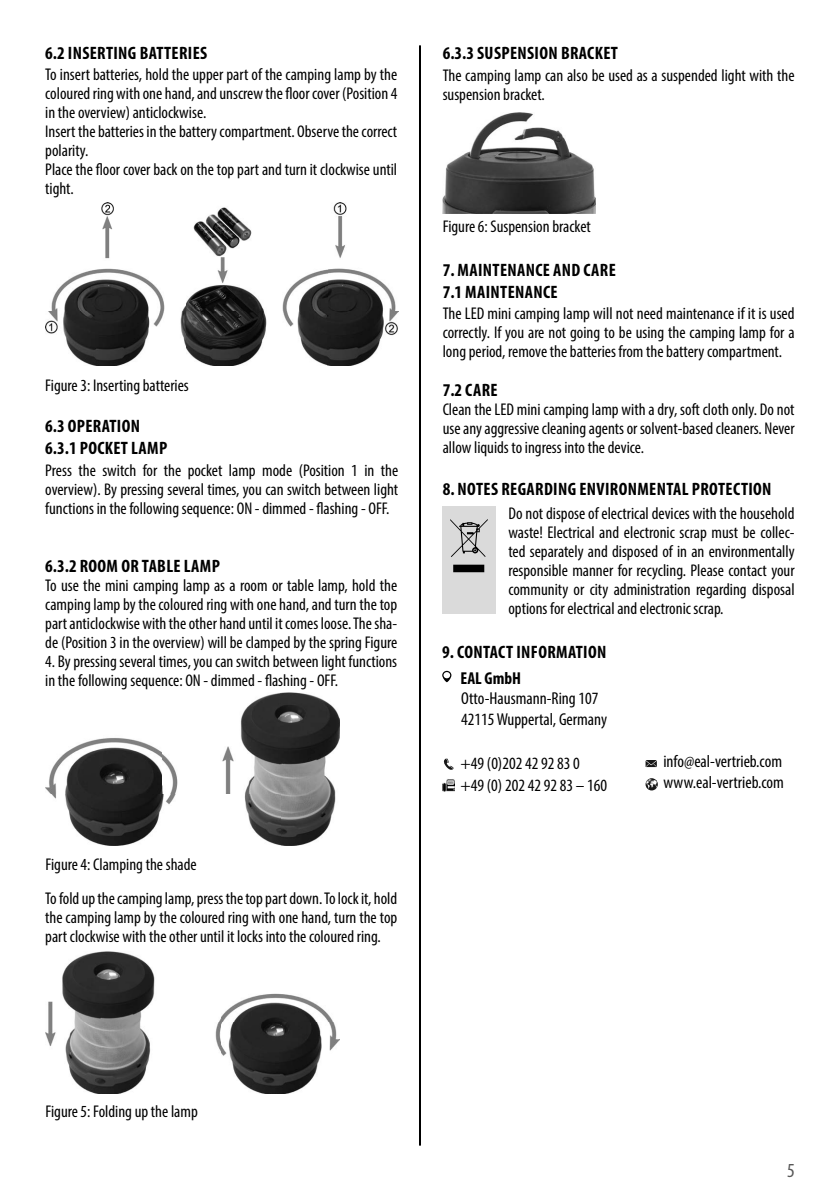
<style>
.page{position:relative;width:840px;height:1191px;background:#fff}
.page>*{position:absolute;margin:0;border:0;box-sizing:border-box;transform-origin:0 0}
.t1{font:condensed 20px "Myriad Pro";color:#575757}
.t2{font:700 condensed 18px/21.8px "Myriad Pro";letter-spacing:.02em;color:#000}
.t3{font:condensed 17.2px/20.8px "Myriad Pro";color:#000}
.t4{font:700 condensed 17.2px "Myriad Pro";color:#000}
.t5{font:condensed 17px/19px "Myriad Pro";color:#000;text-align:justify}
</style>
<div class="page">
<hr style="left:419px;top:45px;width:2px;height:1100px;background:#000">
<img style="left:45px;top:203px;width:353px;height:163px">
<img style="left:45px;top:692px;width:294px;height:153px">
<img style="left:45px;top:951px;width:294px;height:142px">
<img style="left:442px;top:112px;width:153px;height:101px">
<div style="left:442px;top:506px;width:53px;height:108px;background:#dadada"></div>
<svg style="left:450px;top:519px;width:37px;height:53px"></svg>
<svg style="left:645px;top:778px;width:12px;height:12px"></svg>
<svg style="left:645px;top:760px;width:11px;height:7px"></svg>
<svg style="left:443px;top:758px;width:10px;height:12px"></svg>
<svg style="left:442px;top:671px;width:9px;height:11px"></svg>
<svg style="left:442px;top:779px;width:12px;height:13px"></svg>
<p class="t2" style="left:45px;top:41px;width:163px">6.2 INSERTING BATTERIES</p>
<p class="t5" style="left:45px;top:65px;width:353px;text-align:left">To insert batteries, hold the upper part of the camping lamp by the coloured ring with one hand, and unscrew the oor cover (Position 4 in the overview) anticlockwise.<br>Insert the batteries in the battery compartment. Observe the correct polarity.<br>Place the oor cover back on the top part and turn it clockwise until tight.</p>
<p class="t5" style="left:45px;top:375px;width:145px">Figure 3: Inserting batteries</p>
<p class="t2" style="left:45px;top:414px;width:123px">6.3 OPERATION<br>6.3.1 POCKET LAMP</p>
<p class="t5" style="left:45px;top:461px;width:354px">Press the switch for the pocket lamp mode (Position 1 in the overview). By pressing several times, you can switch between light functions in the following sequence: ON - dimmed - ashing - OFF.</p>
<p class="t2" style="left:45px;top:554px;width:176px">6.3.2 ROOM OR TABLE LAMP</p>
<p class="t5" style="left:45px;top:576px;width:353px">To use the mini camping lamp as a room or table lamp, hold the camping lamp by the coloured ring with one hand, and turn the top part anticlockwise with the other hand until it comes loose. The sha&shy;de (Position 3 in the overview) will be clamped by the spring Figure</p>
<p class="t5" style="left:45px;top:652px;width:353px">4. By pressing several times, you can switch between light functions in the following sequence: ON - dimmed - ashing - OFF.</p>
<p class="t5" style="left:45px;top:855px;width:153px">Figure 4: Clamping the shade</p>
<p class="t5" style="left:45px;top:888px;width:353px">To fold up the camping lamp, press the top part down. To lock it, hold the camping lamp by the coloured ring with one hand, turn the top part clockwise with the other until it locks into the coloured ring.</p>
<p class="t2" style="left:442px;top:42px;width:176px">6.3.3 SUSPENSION BRACKET</p>
<p class="t5" style="left:442px;top:66px;width:353px">The camping lamp can also be used as a suspended light with the suspension bracket.</p>
<p class="t5" style="left:442px;top:216px;width:150px">Figure 6: Suspension bracket</p>
<p class="t2" style="left:442px;top:258px;width:174px">7. MAINTENANCE AND CARE<br>7.1 MAINTENANCE</p>
<p class="t5" style="left:442px;top:303px;width:353px">The LED mini camping lamp will not need maintenance if it is used correctly. If you are not going to be using the camping lamp for a long period, remove the batteries from the battery compartment.</p>
<p class="t2" style="left:442px;top:379px;width:56px">7.2 CARE</p>
<p class="t5" style="left:442px;top:399px;width:353px">Clean the LED mini camping lamp with a dry, soft cloth only. Do not use any aggressive cleaning agents or solvent-based cleaners. Never allow liquids to ingress into the device.</p>
<p class="t2" style="left:442px;top:477px;width:330px">8. NOTES REGARDING ENVIRONMENTAL PROTECTION</p>
<p class="t5" style="left:508px;top:504px;width:287px">Do not dispose of electrical devices with the household waste! Electrical and electronic scrap must be collec&shy;ted separately and disposed of in an environmentally responsible manner for recycling. Please contact your community or city administration regarding disposal options for electrical and electronic scrap.</p>
<p class="t2" style="left:442px;top:640px;width:165px">9. CONTACT INFORMATION</p>
<p class="t4" style="left:460px;top:667px;width:62px">EAL GmbH</p>
<p class="t3" style="left:461px;top:688px;width:147px">Otto-Hausmann-Ring 107<br>42115 Wuppertal, Germany</p>
<p class="t3" style="left:460px;top:752px;width:148px;line-height:21.8px">+49 (0)202 42 92 83 0 +49 (0) 202 42 92 83 – 160</p>
<p class="t3" style="left:663px;top:751px;width:122px">info@eal-vertrieb.com www.eal-vertrieb.com</p>
<p class="t5" style="left:45px;top:1101px;width:154px">Figure 5: Folding up the lamp</p>
<p class="t1" style="left:786px;top:1158px;width:9px">5</p>
</div>
